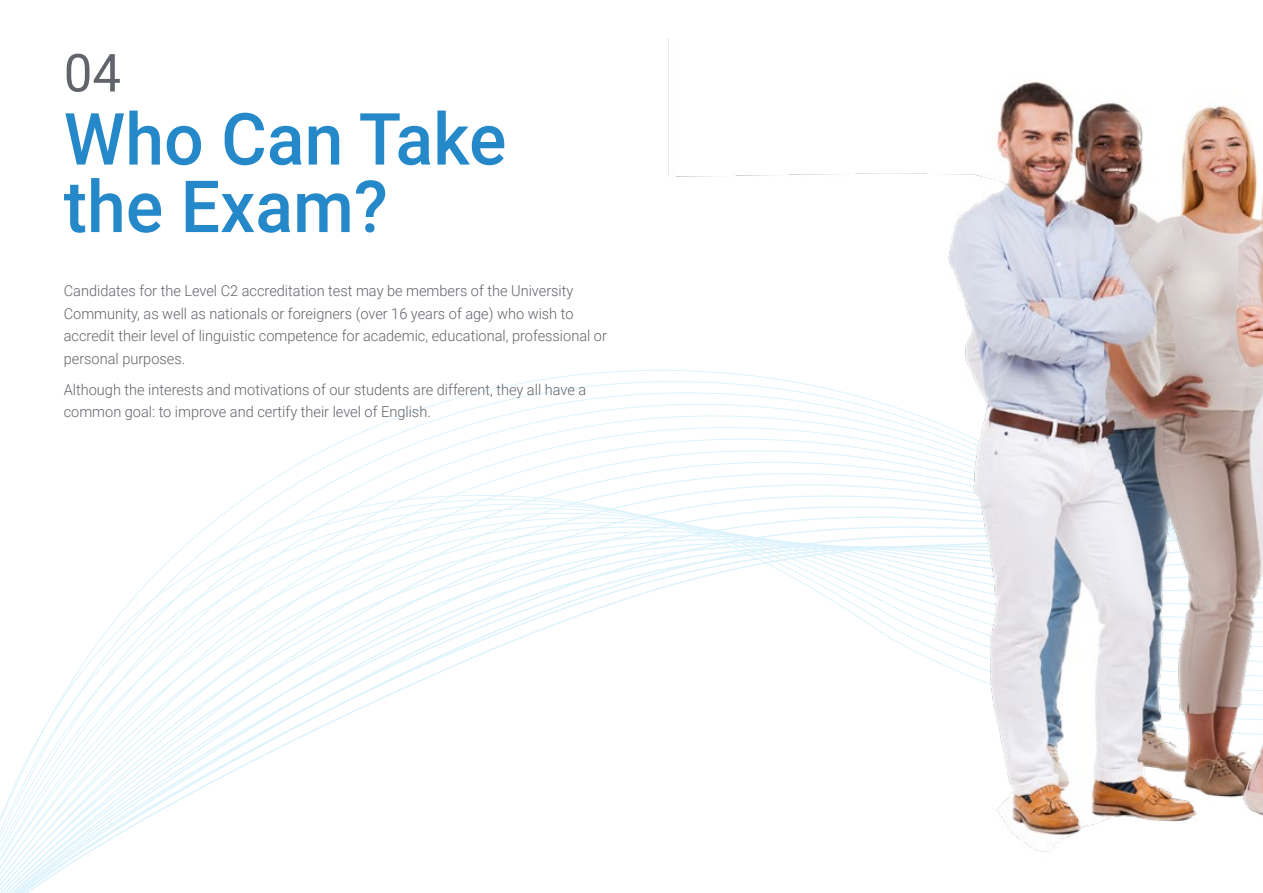
<style>
.page{position:relative;width:1263px;height:893px;background:#fff}
.page>*{position:absolute;margin:0;border:0;box-sizing:border-box;transform-origin:0 0}
.t1{font:500 72px/67.5px "Roboto";color:#2488c9}
.t2{font:52.5px "Roboto";color:#61646a}
.t3{font:300 15px/22.5px "Roboto";color:#61646a}
</style>
<div class="page">
<svg style="left:0;top:370px;width:668px;height:523px"></svg>
<img style="left:668px;top:38px;width:595px;height:814px">
<h2 class="t2" style="left:64px;top:36px;width:59px">04</h2>
<h1 class="t1" style="left:64px;top:103px;width:444px">Who Can Take the Exam?</h1>
<p class="t3" style="left:64px;top:279px;width:545px">Candidates for the Level C2 accreditation test may be members of the University Community, as well as nationals or foreigners (over 16 years of age) who wish to accredit their level of linguistic competence for academic, educational, professional or personal purposes.</p>
<p class="t3" style="left:64px;top:378px;width:524px">Although the interests and motivations of our students are different, they all have a common goal: to improve and certify their level of English.</p>
</div>
